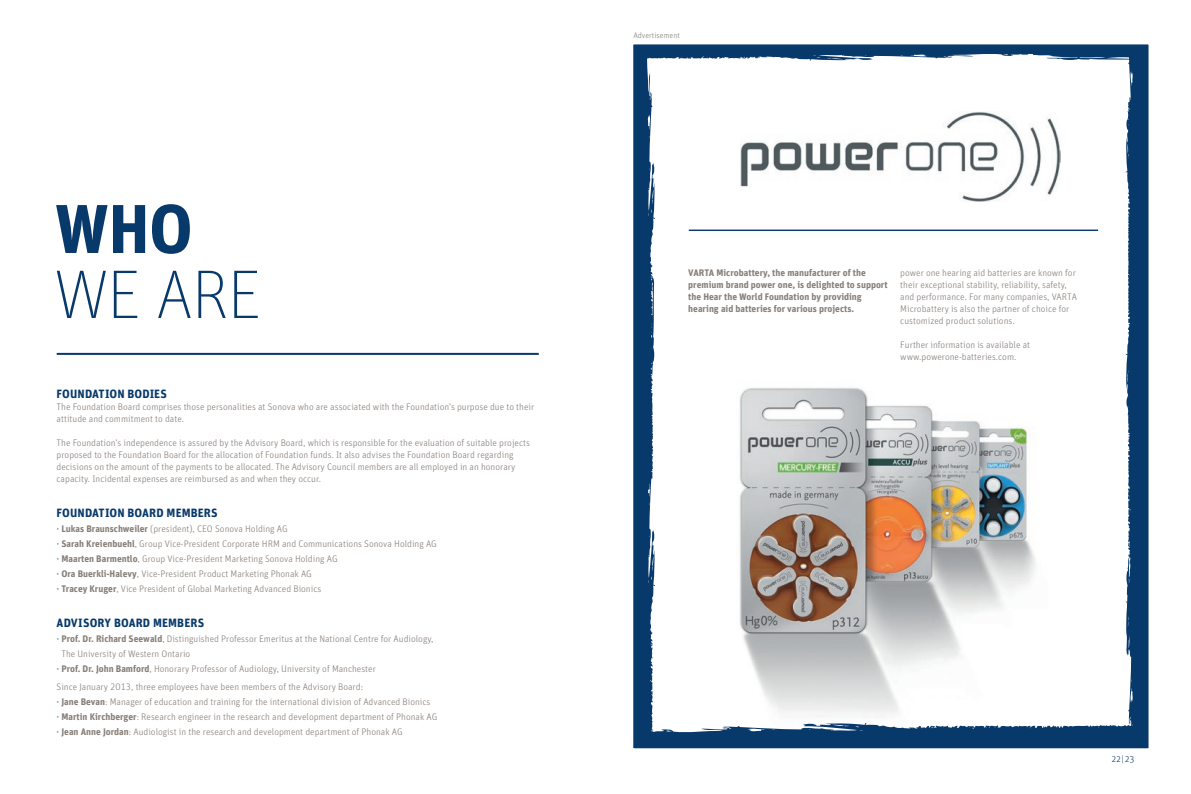
<style>
.page{position:relative;width:1191px;height:794px;background:#fff}
.page>*{position:absolute;margin:0;border:0;box-sizing:border-box;transform-origin:0 0}
.t1{font:100 68.9px "Unit OT";color:#08396b}
.t2{font:700 68.9px "Unit OT";color:#08396b}
.t3{font:700 12px "Unit OT";letter-spacing:.01em;color:#08396b}
.t4{font:300 9.5px/12px "Unit OT";color:#877e77}
.t5{font:700 9.5px/12px "Unit OT";color:#877e77}
.t6{font:300 9px "Unit OT";color:#08396b}
.t7{font:300 8px "Unit OT";color:#877e77}
.s1{color:#76aab5}
.s2{font-weight:700}
</style>
<div class="page">
<hr style="left:57px;top:353px;width:482px;height:2px;background:#08396b">
<svg style="left:634px;top:45px;width:513px;height:702px"></svg>
<p class="t7" style="left:633px;top:30px;width:48px">Advertisement</p>
<h1 class="t2" style="left:54px;top:184px;width:140px">Wh o</h1>
<h1 class="t1" style="left:54px;top:256px;width:208px">WE ARE</h1>
<p class="t5" style="left:688px;top:266px;width:12px">VARTA</p>
<p class="t5" style="left:688px;top:266px;width:201px;text-indent:28px">Microbattery, the manufacturer of the premium brand power one, is delighted to support the Hear the World Foundation by providing hearing aid batteries for various projects.</p>
<p class="t4" style="left:900px;top:267px;width:178px">power one hearing aid batteries are known for their exceptional stability, reliability, safety, and performance. For many companies, VARTA Microbattery is also the partner of choice for customized product solutions.</p>
<p class="t4" style="left:900px;top:339px;width:131px">Further information is available at www.powerone-batteries.com.</p>
<p class="t3" style="left:57px;top:385px;width:112px">Foundation Bodies</p>
<p class="t4" style="left:57px;top:400px;width:479px">The Foundation Board comprises those personalities at Sonova who are associated with the Foundation’s purpose due to their attitude and commitment to date.</p>
<p class="t4" style="left:57px;top:436px;width:475px">The Foundation’s independence is assured by the Advisory Board, which is responsible for the evaluation of suitable projects proposed to the Foundation Board for the allocation of Foundation funds. It also advises the Foundation Board regarding decisions on the amount of the payments to be allocated. The Advisory Council members are all employed in an honorary capacity. Incidental expenses are reimbursed as and when they occur.</p>
<p class="t3" style="left:57px;top:504px;width:163px">Foundation Board members</p>
<p class="t4" style="left:57px;top:522px;width:233px"><span class="s1">•</span> <span class="s2">Lukas Braunschweiler</span> (president), CEO Sonova Holding AG</p>
<p class="t4" style="left:57px;top:537px;width:382px"><span class="s1">•</span> <span class="s2">Sarah Kreienbuehl</span>, Group Vice-President Corporate HRM and Communications Sonova Holding AG</p>
<p class="t4" style="left:57px;top:552px;width:282px"><span class="s1">•</span> <span class="s2">Maarten Barmentlo</span>, Group Vice-President Marketing Sonova Holding AG</p>
<p class="t4" style="left:57px;top:567px;width:257px"><span class="s1">•</span> <span class="s2">Ora Buerkli-Halevy</span>, Vice-President Product Marketing Phonak AG</p>
<p class="t4" style="left:57px;top:582px;width:266px"><span class="s1">•</span> <span class="s2">Tracey Kruger</span>, Vice President of Global Marketing Advanced Bionics</p>
<p class="t3" style="left:57px;top:614px;width:149px">Advisory Board members</p>
<p class="t4" style="left:61px;top:631px;width:374px;line-height:15px;text-indent:-5px"><span class="s1">•</span> <span class="s2">Prof. Dr. Richard Seewald</span>, Distinguished Professor Emeritus at the National Centre for Audiology,<br>The University of Western Ontario</p>
<p class="t4" style="left:57px;top:659px;width:321px;line-height:18px"><span class="s1">•</span> <span class="s2">Prof. Dr. John Bamford</span>, Honorary Professor of Audiology, University of Manchester<br>Since January 2013, three employees have been members of the Advisory Board:</p>
<p class="t4" style="left:57px;top:695px;width:375px"><span class="s1">•</span> <span class="s2">Jane Bevan</span>: Manager of education and training for the international division of Advanced Bionics</p>
<p class="t4" style="left:57px;top:710px;width:382px"><span class="s1">•</span> <span class="s2">Martin Kirchberger</span>: Research engineer in the research and development department of Phonak AG</p>
<p class="t4" style="left:57px;top:725px;width:348px"><span class="s1">•</span> <span class="s2">Jean Anne Jordan</span>: Audiologist in the research and development department of Phonak AG</p>
<p class="t6" style="left:1112px;top:753px;width:24px">22|23</p>
</div>
